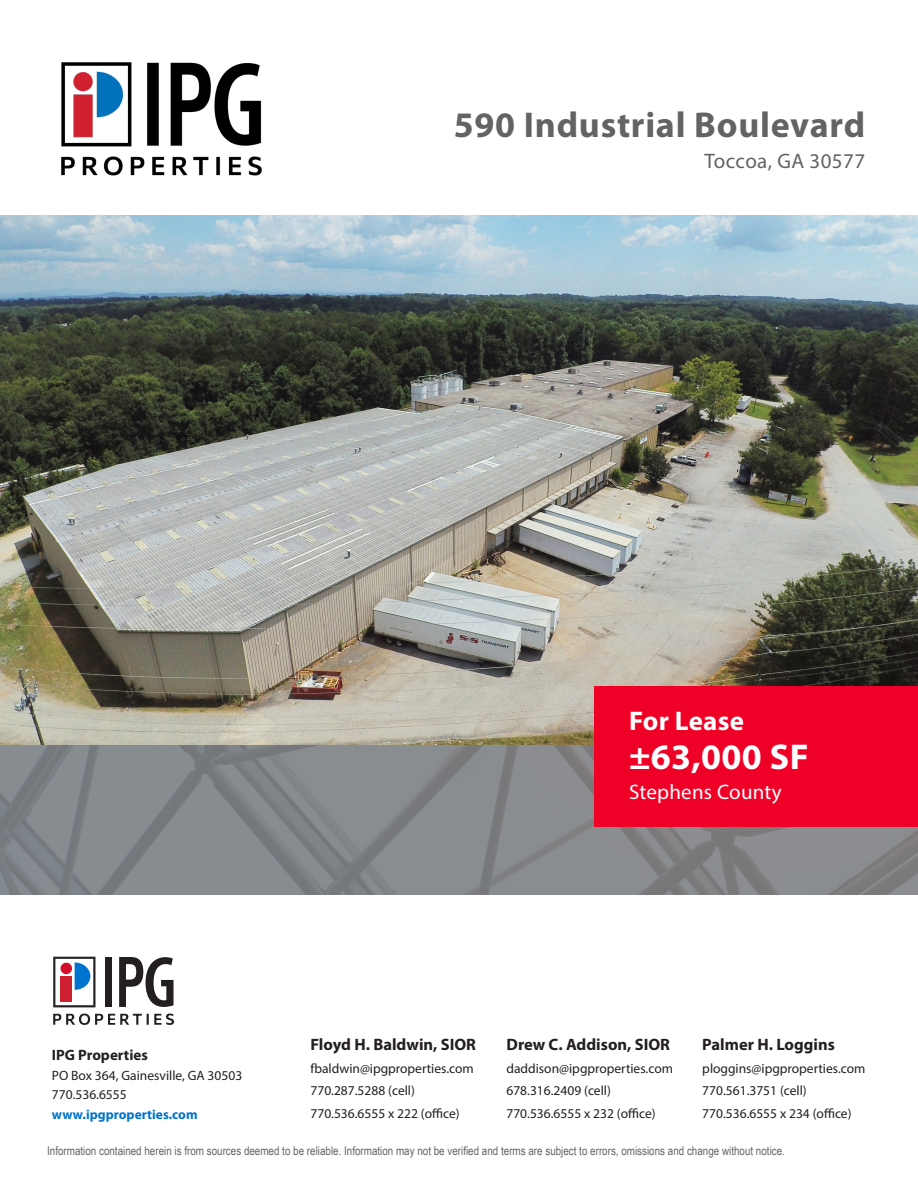
<style>
.page{position:relative;width:918px;height:1188px;background:#fff}
.page>*{position:absolute;margin:0;border:0;box-sizing:border-box;transform-origin:0 0}
.t1{font:700 36px "Myriad Pro";letter-spacing:.02em;color:#636366}
.t2{font:700 36px "Myriad Pro";letter-spacing:.01em;color:#fff}
.t3{font:700 27px "Myriad Pro";letter-spacing:.01em;color:#fff}
.t4{font:21px "Myriad Pro";letter-spacing:.02em;color:#636366}
.t5{font:21px "Myriad Pro";letter-spacing:.01em;color:#fff}
.t6{font:700 16.5px "Myriad Pro";color:#231f20}
.t7{font:700 15px "Myriad Pro";color:#231f20}
.t8{font:13.5px "Myriad Pro";color:#231f20}
.t9{font:700 13.5px "Myriad Pro";color:#0073ce}
.t10{font:12px "Arial Narrow";color:#656568}
</style>
<div class="page">
<img style="left:0;top:215px;width:918px;height:530px">
<svg style="left:0;top:745px;width:918px;height:150px;background:#83878a"></svg>
<div style="left:594px;top:686px;width:324px;height:141px;background:#ef0027"></div>
<img style="left:61px;top:62px;width:201px;height:114px">
<svg style="left:53px;top:957px;width:42px;height:50px"></svg>
<div style="left:105px;top:957px;width:7px;height:50px;background:#231f20"></div>
<svg style="left:119px;top:957px;width:55px;height:50px"></svg>
<svg style="left:53px;top:1014px;width:121px;height:11px"></svg>
<p class="t1" style="left:454px;top:101px;width:413px">590 Industrial Boulevard</p>
<p class="t4" style="left:705px;top:148px;width:162px">Toccoa, GA 30577</p>
<p class="t3" style="left:629px;top:703px;width:117px">For Lease</p>
<p class="t2" style="left:629px;top:733px;width:181px">±63,000 SF</p>
<p class="t5" style="left:629px;top:779px;width:154px">Stephens County</p>
<p class="t7" style="left:52px;top:1046px;width:98px">IPG Properties</p>
<p class="t8" style="left:52px;top:1067px;width:192px">PO Box 364, Gainesville, GA 30503</p>
<p class="t8" style="left:52px;top:1087px;width:76px">770.536.6555</p>
<p class="t9" style="left:52px;top:1106px;width:147px">www.ipgproperties.com</p>
<p class="t6" style="left:310px;top:1034px;width:167px">Floyd H. Baldwin, SIOR</p>
<p class="t8" style="left:310px;top:1060px;width:165px">fbaldwin@ipgproperties.com</p>
<p class="t8" style="left:310px;top:1082px;width:106px">770.287.5288 (cell)</p>
<p class="t8" style="left:310px;top:1105px;width:151px">770.536.6555 x 222 (office)</p>
<p class="t6" style="left:506px;top:1034px;width:165px">Drew C. Addison, SIOR</p>
<p class="t8" style="left:506px;top:1060px;width:168px">daddison@ipgproperties.com</p>
<p class="t8" style="left:506px;top:1082px;width:106px">678.316.2409 (cell)</p>
<p class="t8" style="left:506px;top:1105px;width:151px">770.536.6555 x 232 (office)</p>
<p class="t6" style="left:702px;top:1034px;width:134px">Palmer H. Loggins</p>
<p class="t8" style="left:702px;top:1060px;width:165px">ploggins@ipgproperties.com</p>
<p class="t8" style="left:702px;top:1082px;width:106px">770.561.3751 (cell)</p>
<p class="t8" style="left:702px;top:1105px;width:151px">770.536.6555 x 234 (office)</p>
<p class="t10" style="left:47px;top:1142px;width:739px">Information contained herein is from sources deemed to be reliable. Information may not be verified and terms are subject to errors, omissions and change without notice.</p>
</div>
